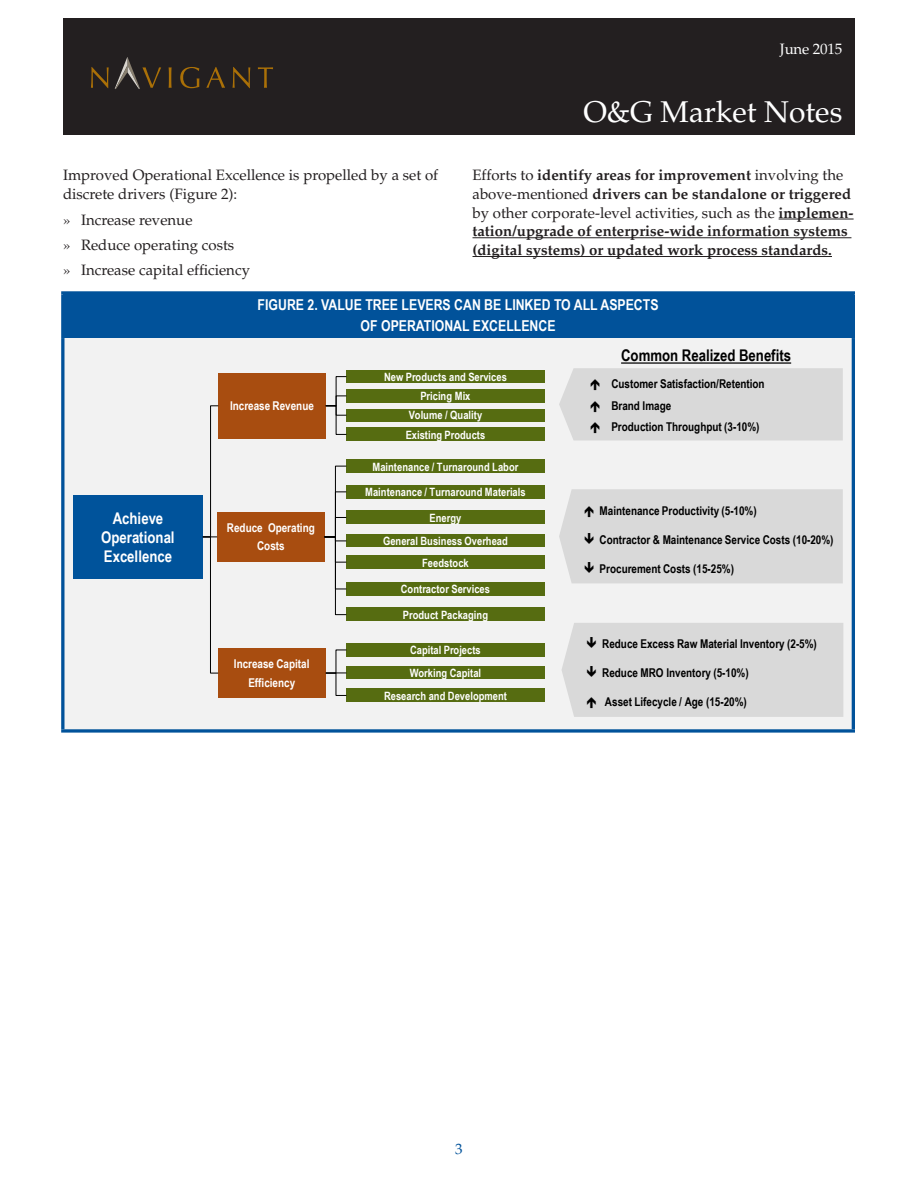
<style>
.page{position:relative;width:918px;height:1188px;background:#fff}
.page>*{position:absolute;margin:0;border:0;box-sizing:border-box;transform-origin:0 0}
.t1{font:30px "Palatino LT Std";color:#fff}
.t2{font:700 16.05px/19.4px "Arial Narrow";color:#fff;text-align:center}
.t3{font:700 16.05px "Arial Narrow";color:#000}
.Body{font:700 15px/18.8px "Palatino LT Std";color:#231f20}
.Body-2{font:15px/18.8px "Palatino LT Std";color:#231f20}
.Chart_Title{font:700 15px/21px "Arial Narrow";color:#fff;text-align:center}
.t4{font:15px "Palatino LT Std";letter-spacing:-.01em;color:#fff}
.Body-3{font:15px "Palatino LT Std";color:#01529a}
.t5{font:700 12.15px/21.8px "Arial Narrow";color:#000}
.t6{font:700 12.15px/18.1px "Arial Narrow";color:#fff;text-align:center}
.t7{font:700 11.4px/19.2px "Arial Narrow";color:#fff;text-align:center}
.s1{font-weight:300}
.s2{font-weight:400}
</style>
<div class="page">
<div style="left:64px;top:18px;width:791px;height:116px;background:#231f20"></div>
<svg style="left:169px;top:67px;width:3px;height:21px"></svg>
<svg style="left:180px;top:67px;width:19px;height:21px"></svg>
<svg style="left:206px;top:67px;width:19px;height:21px"></svg>
<svg style="left:233px;top:67px;width:17px;height:21px"></svg>
<svg style="left:258px;top:67px;width:15px;height:21px"></svg>
<svg style="left:91px;top:67px;width:18px;height:21px"></svg>
<svg style="left:115px;top:57px;width:46px;height:32px"></svg>
<div style="left:63px;top:293px;width:790px;height:45px;background:#01529a"></div>
<div style="left:63px;top:338px;width:790px;height:393px;background:#f2f2f2"></div>
<svg style="left:61px;top:338px;width:4px;height:391px"></svg>
<hr style="left:852px;top:338px;width:3px;height:391px;background:#01529a">
<svg style="left:61px;top:729px;width:794px;height:4px"></svg>
<svg style="left:61px;top:295px;width:2px;height:43px"></svg>
<svg style="left:61px;top:291px;width:794px;height:4px;fill:#01529a"></svg>
<hr style="left:852px;top:295px;width:3px;height:43px;background:#01529a">
<hr style="left:779px;top:219px;width:75px;height:1px;background:#231f20">
<hr style="left:472px;top:237px;width:379px;height:1px;background:#231f20">
<hr style="left:472px;top:256px;width:360px;height:1px;background:#231f20">
<div style="left:73px;top:495px;width:130px;height:84px;background:#00539b"></div>
<div style="left:346px;top:370px;width:199px;height:13px;background:#566c11"></div>
<div style="left:346px;top:389px;width:199px;height:14px;background:#566c11"></div>
<div style="left:346px;top:409px;width:199px;height:13px;background:#566c11"></div>
<div style="left:346px;top:460px;width:199px;height:13px;background:#566c11"></div>
<div style="left:346px;top:485px;width:199px;height:13px;background:#566c11"></div>
<div style="left:346px;top:666px;width:199px;height:13px;background:#566c11"></div>
<div style="left:346px;top:556px;width:199px;height:13px;background:#566c11"></div>
<div style="left:346px;top:582px;width:199px;height:13px;background:#566c11"></div>
<div style="left:346px;top:608px;width:199px;height:13px;background:#566c11"></div>
<div style="left:217px;top:512px;width:108px;height:50px;background:#a84d10"></div>
<div style="left:218px;top:373px;width:108px;height:66px;background:#a84d10"></div>
<div style="left:346px;top:428px;width:199px;height:13px;background:#566c11"></div>
<svg style="left:325px;top:376px;width:22px;height:59px"></svg>
<div style="left:346px;top:511px;width:199px;height:13px;background:#566c11"></div>
<div style="left:346px;top:534px;width:199px;height:13px;background:#566c11"></div>
<div style="left:346px;top:689px;width:199px;height:13px;background:#566c11"></div>
<svg style="left:324px;top:466px;width:23px;height:149px"></svg>
<div style="left:346px;top:643px;width:199px;height:14px;background:#566c11"></div>
<div style="left:218px;top:648px;width:108px;height:50px;background:#a84d10"></div>
<svg style="left:325px;top:650px;width:22px;height:46px"></svg>
<svg style="left:203px;top:406px;width:16px;height:267px"></svg>
<div style="left:559px;top:489px;width:284px;height:94px;background:#d9d9d9"></div>
<svg style="left:559px;top:362px;width:284px;height:79px"></svg>
<div style="left:562px;top:623px;width:281px;height:94px;background:#d9d9d9"></div>
<p class="t4" style="left:780px;top:40px;width:64px">June 2015</p>
<h1 class="t1" style="left:583px;top:94px;width:261px">O&amp;G Market Notes</h1>
<p class="Body-2" style="left:63px;top:166px;width:377px">Improved Operational Excellence is propelled by a set of discrete drivers (Figure 2):</p>
<p class="Body-2" style="left:63px;top:211px;width:131px"><span class="s1">»</span> Increase revenue</p>
<p class="Body-2" style="left:63px;top:236px;width:173px"><span class="s1">»</span> Reduce operating costs</p>
<p class="Body-2" style="left:63px;top:260px;width:189px"><span class="s1">»</span> Increase capital efficiency</p>
<p class="Chart_Title" style="left:258px;top:294px;width:402px">FIGURE 2. VALUE TREE LEVERS CAN BE LINKED TO ALL ASPECTS<br>OF OPERATIONAL EXCELLENCE</p>
<p class="Body" style="left:472px;top:166px;width:383px"><span class="s2">Efforts to</span> identify areas for improvement <span class="s2">involving the above-mentioned</span> drivers can be standalone or triggered <span class="s2">by other corporate-level activities, such as the</span> implemen&shy;tation/upgrade of enterprise-wide information systems (digital systems) or updated work process standards.</p>
<p class="t2" style="left:101px;top:508px;width:75px">Achieve<br>Operational<br>Excellence</p>
<p class="t6" style="left:230px;top:396px;width:85px">Increase Revenue</p>
<p class="t6" style="left:227px;top:518px;width:89px">Reduce Operating<br>Costs</p>
<p class="t6" style="left:234px;top:655px;width:77px">Increase Capital<br>Efficiency</p>
<p class="t7" style="left:384px;top:367px;width:124px">New Products and Services<br>Pricing Mix<br>Volume / Quality</p>
<p class="t7" style="left:406px;top:425px;width:81px">Existing Products</p>
<p class="t7" style="left:372px;top:456px;width:148px">Maintenance / Turnaround Labor</p>
<p class="t7" style="left:365px;top:482px;width:162px">Maintenance / Turnaround Materials</p>
<p class="t7" style="left:383px;top:505px;width:126px;line-height:23.4px">Energy<br>General Business Overhead</p>
<p class="t7" style="left:422px;top:552px;width:48px">Feedstock</p>
<p class="t7" style="left:401px;top:579px;width:91px">Contractor Services</p>
<p class="t7" style="left:403px;top:605px;width:87px">Product Packaging</p>
<p class="t7" style="left:410px;top:640px;width:72px">Capital Projects</p>
<p class="t7" style="left:410px;top:663px;width:73px">Working Capital</p>
<p class="t7" style="left:384px;top:686px;width:124px">Research and Development</p>
<p class="t3" style="left:621px;top:343px;width:172px">Common Realized Benefits</p>
<p class="t5" style="left:611px;top:372px;width:155px">Customer Satisfaction/Retention<br>Brand Image<br>Production Throughput (3-10%)</p>
<p class="t5" style="left:600px;top:499px;width:159px">Maintenance Productivity (5-10%)</p>
<p class="t5" style="left:600px;top:528px;width:235px">Contractor &amp; Maintenance Service Costs (10-20%)</p>
<p class="t5" style="left:600px;top:557px;width:136px">Procurement Costs (15-25%)</p>
<p class="t5" style="left:602px;top:633px;width:216px">Reduce Excess Raw Material Inventory (2-5%)</p>
<p class="t5" style="left:602px;top:661px;width:148px">Reduce MRO Inventory (5-10%)</p>
<p class="t5" style="left:605px;top:690px;width:143px">Asset Lifecycle / Age (15-20%)</p>
<p class="Body-3" style="left:455px;top:1140px;width:9px">3</p>
</div>
